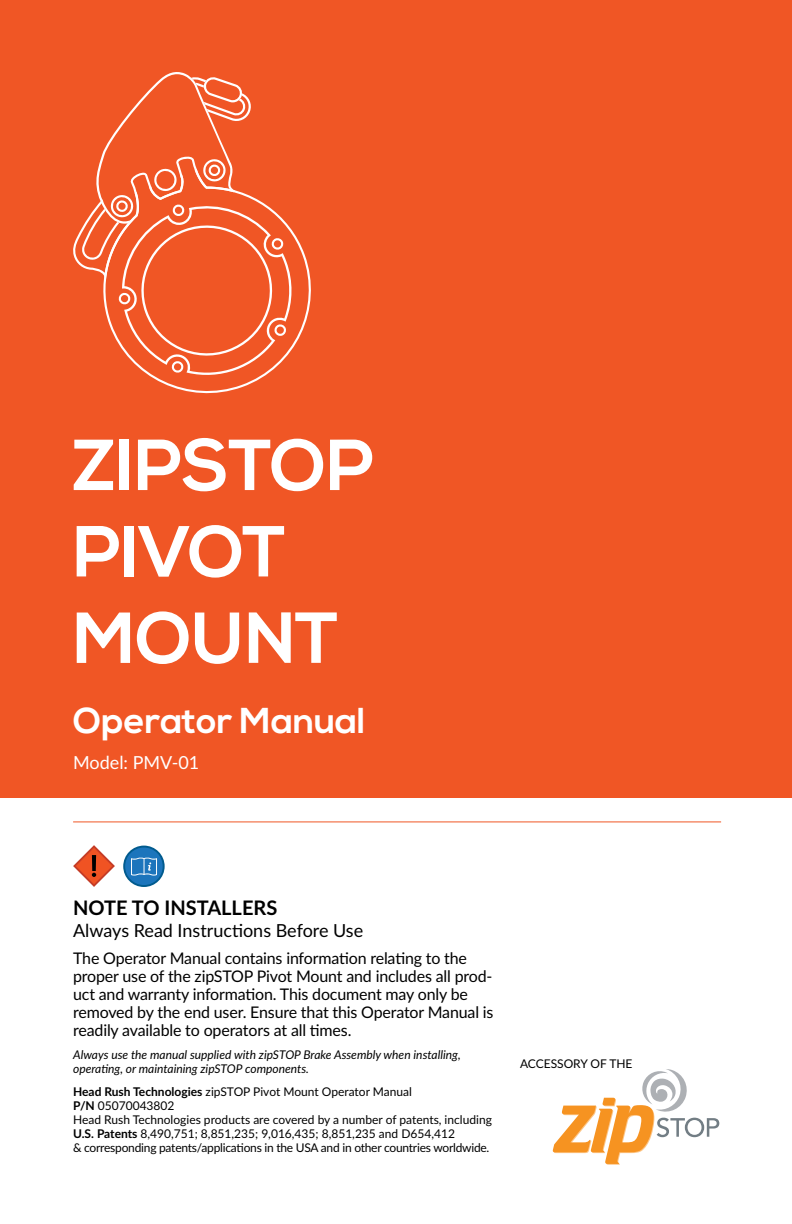
<style>
.page{position:relative;width:792px;height:1224px;background:#fff}
.page>*{position:absolute;margin:0;border:0;box-sizing:border-box;transform-origin:0 0}
.t1{font:700 72px/86.4px "Nexa";letter-spacing:-.015em;color:#fff}
.t2{font:700 36px "Nexa";color:#fff}
.t3{font:700 20px "Lato";color:#000}
.t4{font:18px "Lato";color:#000}
.t5{font:18px "Lato";color:#fff}
.t6{font:16px/18px "Lato";letter-spacing:-.01em;color:#000}
.t7{font:12px/14px "Lato";color:#000}
.t8{font:italic 12px/14px "Lato";color:#000}
.s1{font-weight:700}
</style>
<div class="page">
<div style="left:0;top:0;width:792px;height:798px;background:#f05625"></div>
<hr style="left:73px;top:821px;width:648px;height:1px;background:#f05625">
<svg style="left:73px;top:845px;width:42px;height:42px"></svg>
<svg style="left:123px;top:846px;width:42px;height:41px"></svg>
<div style="left:125px;top:848px;width:38px;height:37px;background:#1c75bc;border-radius:50%"></div>
<svg style="left:131px;top:857px;width:26px;height:19px"></svg>
<svg style="left:553px;top:1069px;width:166px;height:96px"></svg>
<svg style="left:150px;top:232px;width:161px;height:162px"></svg>
<svg style="left:73px;top:72px;width:220px;height:304px"></svg>
<h1 class="t1" style="left:73px;top:425px;width:304px">ZIPSTOP<br>PIVOT<br>MOUNT</h1>
<h2 class="t2" style="left:73px;top:699px;width:294px">Operator Manual</h2>
<h3 class="t5" style="left:73px;top:750px;width:128px">Model: PMV-01</h3>
<h3 class="t3" style="left:73px;top:893px;width:206px">NOTE TO INSTALLERS</h3>
<h3 class="t4" style="left:73px;top:918px;width:292px">Always Read Instructions Before Use</h3>
<p class="t6" style="left:73px;top:949px;width:422px">The Operator Manual contains information relating to the proper use of the zipSTOP Pivot Mount and includes all prod&shy;uct and warranty information. This document may only be removed by the end user. Ensure that this Operator Manual is readily available to operators at all times.</p>
<p class="t8" style="left:73px;top:1047px;width:389px">Always use the manual supplied with zipSTOP Brake Assembly when installing, operating, or maintaining zipSTOP components.</p>
<p class="t7" style="left:73px;top:1084px;width:420px"><span class="s1">Head Rush Technologies</span> zipSTOP Pivot Mount Operator Manual<br><span class="s1">P/N</span> 05070043802<br>Head Rush Technologies products are covered by a number of patents, including <span class="s1">U.S. Patents</span> 8,490,751; 8,851,235; 9,016,435; 8,851,235 and D654,412<br>&amp; corresponding patents/applications in the USA and in other countries worldwide.</p>
<p class="t7" style="left:520px;top:1056px;width:114px">ACCESSORY OF THE</p>
</div>
